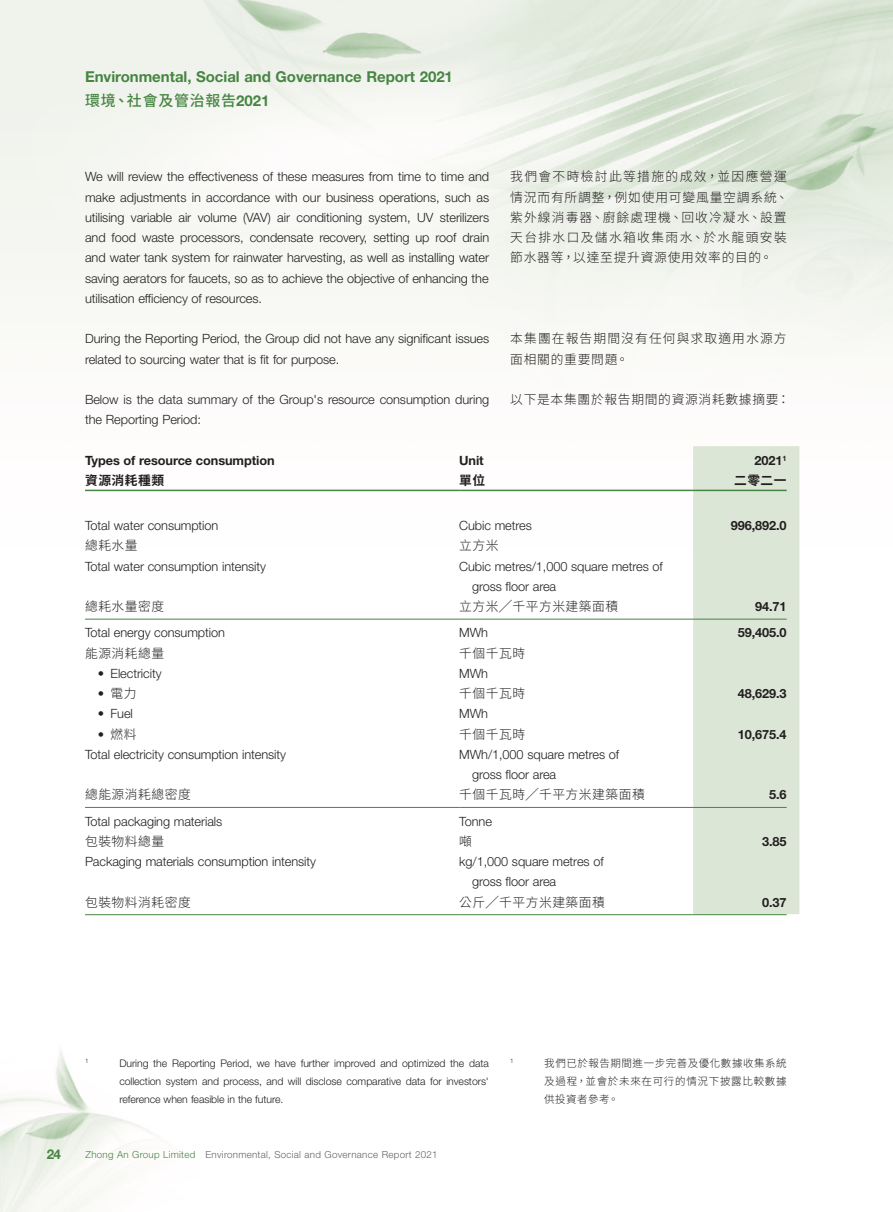
<style>
.page{position:relative;width:893px;height:1212px;background:#fff}
.page>*{position:absolute;margin:0;border:0;box-sizing:border-box;transform-origin:0 0}
.t1{font:700 15px "Helvetica Neue LT Std";color:#478542}
.t2{font:500 15px "Source Han Sans TC";letter-spacing:.05em;color:#478542}
.t3{font:700 13.5px "Helvetica Neue LT Std";color:#478542}
.Body_Text{font:300 12.75px/20.2px "Helvetica Neue LT Std";letter-spacing:-.005em;color:#231f20}
.C_Body_Text{font:300 12.75px/20.2px "Source Han Sans TC";letter-spacing:.085em;color:#231f20}
.Body_Text-2{font:300 12.75px "Source Han Sans TC";letter-spacing:.045em;color:#231f20}
.Body_Text-3{font:700 12.75px "Helvetica Neue LT Std";letter-spacing:-.005em;color:#231f20}
.C_Body_Text-2{font:300 12.75px "Source Han Sans TC";letter-spacing:.055em;color:#231f20}
.Body_Text-4{font:700 12.75px "Source Han Sans TC";letter-spacing:.045em;color:#231f20}
.Notes{font:300 10.5px/18px "Helvetica Neue LT Std";letter-spacing:-.005em;color:#231f20;text-align:justify}
.Notes-2{font:300 10.5px/18px "Source Han Sans TC";letter-spacing:.05em;color:#231f20;text-align:justify}
.t4{font:300 9.75px "Helvetica Neue LT Std";letter-spacing:.03em;color:#636366}
.Notes-3{font:300 6.15px "Helvetica Neue LT Std";color:#231f20}
.s1{font-family:"Helvetica Neue LT Std";font-weight:700}
.s2{font-family:"Helvetica Neue LT Std"}
.s3{color:#478542}
</style>
<div class="page">
<img style="left:0;top:0;width:893px;height:1212px">
<div style="left:693px;top:446px;width:106px;height:468px;background:#dce6d7"></div>
<hr style="left:85px;top:490px;width:374px;height:1px;background:#478542">
<hr style="left:459px;top:490px;width:234px;height:1px;background:#478542">
<hr style="left:693px;top:490px;width:94px;height:1px;background:#478542">
<hr style="left:85px;top:619px;width:374px;height:1px;background:#478542">
<hr style="left:459px;top:619px;width:234px;height:1px;background:#478542">
<hr style="left:693px;top:619px;width:94px;height:1px;background:#478542">
<hr style="left:85px;top:807px;width:374px;height:1px;background:#478542">
<hr style="left:459px;top:807px;width:234px;height:1px;background:#478542">
<hr style="left:693px;top:807px;width:94px;height:1px;background:#478542">
<hr style="left:85px;top:914px;width:374px;height:1px;background:#478542">
<hr style="left:459px;top:914px;width:234px;height:1px;background:#478542">
<hr style="left:693px;top:914px;width:94px;height:1px;background:#478542">
<p class="t1" style="left:85px;top:67px;width:369px">Environmental, Social and Governance Report 2021</p>
<p class="t2" style="left:85px;top:92px;width:186px">環境、社會及管治報告<span class="s1">2021</span></p>
<p class="Body_Text" style="left:85px;top:166px;width:406px;text-align:justify">We will review the effectiveness of these measures from time to time and make adjustments in accordance with our business operations, such as utilising variable air volume (VAV) air conditioning system, UV sterilizers and food waste processors, condensate recovery, setting up roof drain and water tank system for rainwater harvesting, as well as installing water saving aerators for faucets, so as to achieve the objective of enhancing the utilisation efficiency of resources.</p>
<p class="Body_Text" style="left:85px;top:328px;width:406px">During the Reporting Period, the Group did not have any significant issues related to sourcing water that is fit for purpose.</p>
<p class="Body_Text" style="left:85px;top:389px;width:406px">Below is the data summary of the Group's resource consumption during the Reporting Period:</p>
<p class="C_Body_Text" style="left:510px;top:167px;width:279px">我們會不時檢討此等措施的成效，並因應營運情況而有所調整，例如使用可變風量空調系統、紫外線消毒器、廚餘處理機、回收冷凝水、設置天台排水口及儲水箱收集雨水、於水龍頭安裝節水器等，以達至提升資源使用效率的目的。</p>
<p class="C_Body_Text" style="left:510px;top:329px;width:278px">本集團在報告期間沒有任何與求取適用水源方面相關的重要問題。</p>
<p class="C_Body_Text-2" style="left:510px;top:392px;width:281px">以下是本集團於報告期間的資源消耗數據摘要：</p>
<p class="Body_Text-3" style="left:85px;top:452px;width:191px">Types of resource consumption</p>
<p class="Body_Text-3" style="left:459px;top:452px;width:26px">Unit</p>
<p class="Body_Text-3" style="left:754px;top:452px;width:34px">2021<sup>1</sup></p>
<p class="Body_Text-4" style="left:85px;top:473px;width:81px">資源消耗種類</p>
<p class="Body_Text-4" style="left:459px;top:473px;width:28px">單位</p>
<p class="Body_Text-4" style="left:734px;top:473px;width:54px">二零二一</p>
<p class="Body_Text" style="left:85px;top:515px;width:135px">Total water consumption</p>
<p class="Body_Text" style="left:459px;top:515px;width:74px">Cubic metres</p>
<p class="Body_Text-3" style="left:731px;top:518px;width:57px">996,892.0</p>
<p class="Body_Text-2" style="left:85px;top:538px;width:54px">總耗水量</p>
<p class="Body_Text-2" style="left:459px;top:538px;width:41px">立方米</p>
<p class="Body_Text" style="left:85px;top:556px;width:182px">Total water consumption intensity</p>
<p class="Body_Text" style="left:472px;top:556px;width:192px;text-indent:-13px">Cubic metres/1,000 square metres of gross floor area</p>
<p class="Body_Text-2" style="left:85px;top:599px;width:81px">總耗水量密度</p>
<p class="Body_Text-2" style="left:459px;top:599px;width:161px">立方米╱千平方米建築面積</p>
<p class="Body_Text-3" style="left:755px;top:599px;width:33px">94.71</p>
<p class="Body_Text" style="left:85px;top:622px;width:141px">Total energy consumption</p>
<p class="Body_Text-2" style="left:85px;top:646px;width:81px">能源消耗總量</p>
<p class="Body_Text" style="left:459px;top:622px;width:30px">MWh</p>
<p class="Body_Text-2" style="left:459px;top:646px;width:67px">千個千瓦時</p>
<p class="Body_Text-3" style="left:738px;top:625px;width:50px">59,405.0</p>
<p class="Body_Text" style="left:98px;top:663px;width:65px">• Electricity</p>
<p class="Body_Text-2" style="left:98px;top:686px;width:40px"><span class="s2">•</span> 電力</p>
<p class="Body_Text" style="left:98px;top:703px;width:37px">• Fuel</p>
<p class="Body_Text-2" style="left:98px;top:727px;width:40px"><span class="s2">•</span> 燃料</p>
<p class="Body_Text" style="left:459px;top:663px;width:30px">MWh</p>
<p class="Body_Text-2" style="left:459px;top:686px;width:67px">千個千瓦時</p>
<p class="Body_Text-3" style="left:738px;top:686px;width:50px">48,629.3</p>
<p class="Body_Text" style="left:459px;top:703px;width:30px">MWh</p>
<p class="Body_Text-2" style="left:459px;top:727px;width:67px">千個千瓦時</p>
<p class="Body_Text-3" style="left:738px;top:726px;width:50px">10,675.4</p>
<p class="Body_Text" style="left:85px;top:744px;width:202px">Total electricity consumption intensity</p>
<p class="Body_Text" style="left:472px;top:744px;width:149px;text-indent:-13px">MWh/1,000 square metres of gross floor area</p>
<p class="Body_Text-2" style="left:85px;top:787px;width:107px">總能源消耗總密度</p>
<p class="Body_Text-2" style="left:459px;top:787px;width:187px">千個千瓦時╱千平方米建築面積</p>
<p class="Body_Text-3" style="left:769px;top:787px;width:19px">5.6</p>
<p class="Body_Text" style="left:85px;top:811px;width:139px">Total packaging materials</p>
<p class="Body_Text" style="left:459px;top:811px;width:34px">Tonne</p>
<p class="Body_Text-2" style="left:85px;top:834px;width:81px">包裝物料總量</p>
<p class="Body_Text-2" style="left:459px;top:834px;width:14px">噸</p>
<p class="Body_Text-3" style="left:762px;top:833px;width:26px">3.85</p>
<p class="Body_Text" style="left:85px;top:851px;width:233px">Packaging materials consumption intensity</p>
<p class="Body_Text" style="left:472px;top:851px;width:133px;text-indent:-13px">kg/1,000 square metres of gross floor area</p>
<p class="Body_Text-2" style="left:85px;top:895px;width:107px">包裝物料消耗密度</p>
<p class="Body_Text-2" style="left:459px;top:895px;width:147px">公斤╱千平方米建築面積</p>
<p class="Body_Text-3" style="left:762px;top:894px;width:26px">0.37</p>
<p class="Notes-3" style="left:85px;top:1057px;width:5px">1</p>
<p class="Notes" style="left:119px;top:1054px;width:371px">During the Reporting Period, we have further improved and optimized the data collection system and process, and will disclose comparative data for investors' reference when feasible in the future.</p>
<p class="Notes-3" style="left:510px;top:1057px;width:5px">1</p>
<p class="Notes-2" style="left:544px;top:1054px;width:244px">我們已於報告期間進一步完善及優化數據收集系統及過程，並會於未來在可行的情況下披露比較數據供投資者參考。</p>
<p class="t3" style="left:47px;top:1146px;width:16px">24</p>
<p class="t4" style="left:85px;top:1149px;width:354px"><span class="s3">Zhong An Group Limited</span> Environmental, Social and Governance Report 2021</p>
</div>
